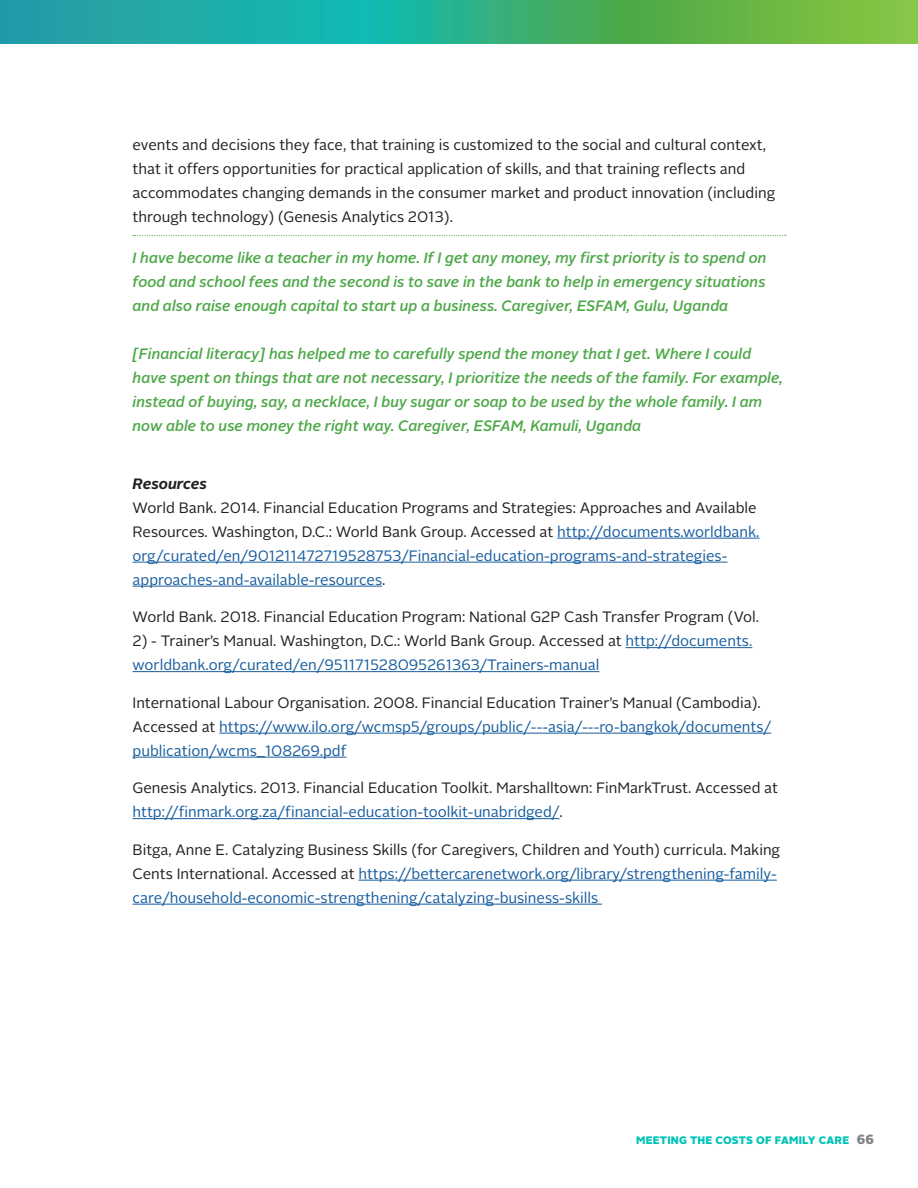
<style>
.page{position:relative;width:918px;height:1188px;background:#fff}
.page>*{position:absolute;margin:0;border:0;box-sizing:border-box;transform-origin:0 0}
.Body{font:15px/24px "Alright Sans";color:#175d9e}
.Body-2{font:15px/24px "Alright Sans";color:#231f20}
.t1{font:italic 500 15px/24px "Alright Sans";color:#4ca847;text-align:justify}
.Resources{font:italic 700 15px "Alright Sans";letter-spacing:-.005em;color:#231f20}
.t2{font:900 10.8px "Alright Sans";letter-spacing:.02em;color:#00c4b7}
.s1{color:#231f20}
.s2{color:#175d9e}
.s3{font-size:13.2px;color:#808285}
</style>
<div class="page">
<svg style="left:0;top:0;width:918px;height:43px;background:#3bb07d"></svg>
<hr style="left:557px;top:538px;width:203px;height:1px;background:#175d9e">
<hr style="left:133px;top:562px;width:594px;height:1px;background:#175d9e">
<hr style="left:133px;top:586px;width:249px;height:1px;background:#175d9e">
<hr style="left:626px;top:647px;width:126px;height:1px;background:#175d9e">
<hr style="left:133px;top:671px;width:466px;height:1px;background:#175d9e">
<hr style="left:219px;top:733px;width:552px;height:1px;background:#175d9e">
<hr style="left:133px;top:757px;width:213px;height:1px;background:#175d9e">
<hr style="left:133px;top:818px;width:426px;height:1px;background:#175d9e">
<hr style="left:358px;top:880px;width:419px;height:1px;background:#175d9e">
<hr style="left:133px;top:904px;width:469px;height:1px;background:#175d9e">
<svg style="left:133px;top:235px;width:653px;height:1px"></svg>
<p class="Body-2" style="left:133px;top:133px;width:644px">events and decisions they face, that training is customized to the social and cultural context, that it offers opportunities for practical application of skills, and that training reflects and accommodates changing demands in the consumer market and product innovation (including through technology) (Genesis Analytics 2013).</p>
<p class="t1" style="left:133px;top:246px;width:635px">I have become like a teacher in my home. If I get any money, my first priority is to spend on food and school fees and the second is to save in the bank to help in emergency situations and also raise enough capital to start up a business. Caregiver, ESFAM, Gulu, Uganda</p>
<p class="t1" style="left:133px;top:342px;width:652px;text-align:left">[Financial literacy] has helped me to carefully spend the money that I get. Where I could have spent on things that are not necessary, I prioritize the needs of the family. For example, instead of buying, say, a necklace, I buy sugar or soap to be used by the whole family. I am now able to use money the right way. Caregiver, ESFAM, Kamuli, Uganda</p>
<p class="Resources" style="left:133px;top:473px;width:76px">Resources</p>
<p class="Body" style="left:133px;top:496px;width:628px"><span class="s1">World Bank. 2014. Financial Education Programs and Strategies: Approaches and Available Resources. Washington, D.C.: World Bank Group. Accessed at</span> http://documents.worldbank. org/curated/en/901211472719528753/Financial-education-programs-and-strategies&shy;approaches-and-available-resources<span class="s1">.</span></p>
<p class="Body-2" style="left:133px;top:605px;width:628px">World Bank. 2018. Financial Education Program: National G2P Cash Transfer Program (Vol.</p>
<p class="Body" style="left:133px;top:629px;width:621px"><span class="s1">2) - Trainer’s Manual. Washington, D.C.: World Bank Group. Accessed at</span> http://documents. worldbank.org/curated/en/951171528095261363/Trainers-manual</p>
<p class="Body" style="left:133px;top:691px;width:640px"><span class="s1">International Labour Organisation. 2008. Financial Education Trainer’s Manual (Cambodia).<br>Accessed at</span> https://www.ilo.org/wcmsp5/groups/public/---asia/---ro-bangkok/documents/ publication/wcms_108269.pdf</p>
<p class="Body-2" style="left:133px;top:776px;width:647px">Genesis Analytics. 2013. Financial Education Toolkit. Marshalltown: FinMarkTrust. Accessed at <span class="s2">http://finmark.org.za/financial-education-toolkit-unabridged/</span>.</p>
<p class="Body" style="left:133px;top:838px;width:649px"><span class="s1">Bitga, Anne E. Catalyzing Business Skills (for Caregivers, Children and Youth) curricula. Making<br>Cents International. Accessed at</span> https://bettercarenetwork.org/library/strengthening-family&shy;care/household-economic-strengthening/catalyzing-business-skills</p>
<p class="t2" style="left:636px;top:1133px;width:239px">MEETING THE COSTS OF FAMILY CARE <span class="s3">66</span></p>
</div>
